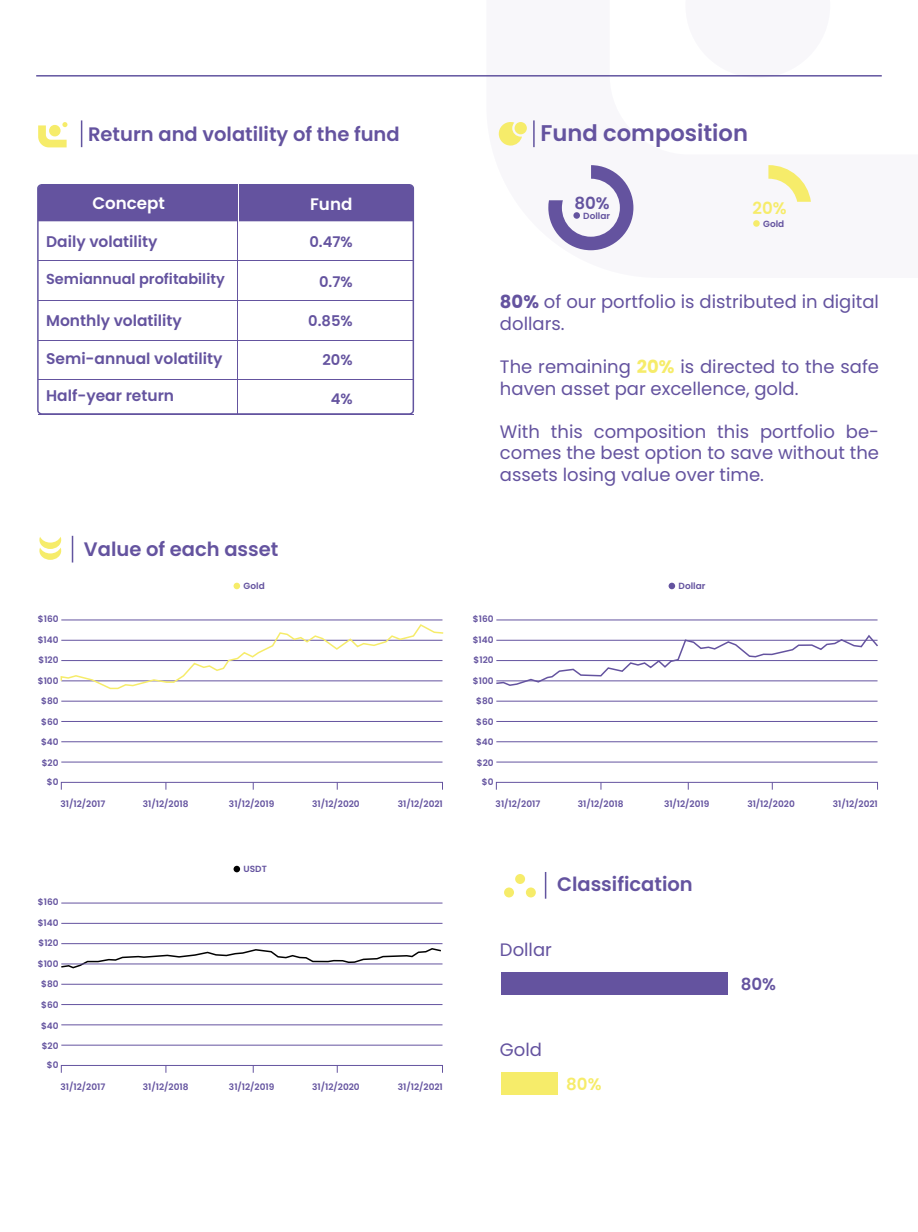
<style>
.page{position:relative;width:918px;height:1232px;background:#fff}
.page>*{position:absolute;margin:0;border:0;box-sizing:border-box;transform-origin:0 0}
.t1{font:600 22.65px "Poppins";color:#64539f}
.t2{font:600 19.5px "Poppins";color:#64539f}
.t3{font:18px/21.6px "Poppins";color:#64539f}
.t4{font:600 16.65px "Poppins";color:#fff}
.t5{font:600 16.65px "Poppins";color:#64539f}
.t6{font:600 16.65px "Poppins";color:#f6ec6a}
.t7{font:600 15.45px "Poppins";color:#64539f}
.t8{font:600 14.7px "Poppins";color:#64539f}
.t9{font:600 14.55px "Poppins";color:#64539f}
.t10{font:600 9px "Poppins";color:#64539f}
.s1{font-weight:700}
.s2{font-weight:700;color:#f6ec6a}
</style>
<div class="page">
<div style="left:40px;top:187px;width:371px;height:34px;background:#64539f"></div>
<div style="left:37px;top:184px;width:377px;height:231px;border:2px solid #62549f;border-radius:4px"></div>
<hr style="left:36px;top:75px;width:846px;height:2px;background:#62549f">
<hr style="left:237px;top:184px;width:1px;height:231px;background:#64539f">
<hr style="left:238px;top:184px;width:1px;height:37px;background:#fff">
<hr style="left:38px;top:260px;width:375px;height:1px;background:#64539f">
<hr style="left:38px;top:300px;width:375px;height:1px;background:#64539f">
<hr style="left:38px;top:340px;width:375px;height:1px;background:#64539f">
<hr style="left:38px;top:379px;width:375px;height:1px;background:#64539f">
<hr style="left:38px;top:414px;width:375px;height:1px;background:#64539f">
<svg style="left:81px;top:120px;width:1px;height:27px"></svg>
<hr style="left:533px;top:120px;width:2px;height:27px;background:#62549f">
<svg style="left:545px;top:872px;width:1px;height:26px"></svg>
<div style="left:515px;top:874px;width:10px;height:10px;background:#f6ec6a;border-radius:50%"></div>
<div style="left:526px;top:887px;width:10px;height:10px;background:#f6ec6a;border-radius:50%"></div>
<div style="left:504px;top:887px;width:10px;height:10px;background:#f6ec6a;border-radius:50%"></div>
<svg style="left:38px;top:122px;width:29px;height:25px"></svg>
<svg style="left:499px;top:122px;width:28px;height:24px"></svg>
<svg style="left:61px;top:948px;width:382px;height:21px"></svg>
<svg style="left:548px;top:165px;width:85px;height:85px"></svg>
<svg style="left:768px;top:165px;width:43px;height:37px"></svg>
<div style="left:753px;top:220px;width:7px;height:7px;background:#f6ec6a;border-radius:50%"></div>
<div style="left:573px;top:212px;width:7px;height:7px;background:#64539f;border-radius:50%"></div>
<svg style="left:72px;top:536px;width:1px;height:26px"></svg>
<svg style="left:39px;top:537px;width:22px;height:23px"></svg>
<hr style="left:61px;top:619px;width:382px;height:1px;background:#64539f">
<hr style="left:61px;top:701px;width:382px;height:1px;background:#64539f">
<hr style="left:61px;top:721px;width:382px;height:1px;background:#64539f">
<hr style="left:61px;top:741px;width:382px;height:1px;background:#64539f">
<hr style="left:61px;top:762px;width:382px;height:1px;background:#64539f">
<div style="left:61px;top:782px;width:382px;height:8px;border:1px solid #64539f"></div>
<div style="left:234px;top:582px;width:6px;height:7px;background:#f6ec6a;border-radius:50%"></div>
<svg style="left:60px;top:624px;width:384px;height:66px"></svg>
<hr style="left:61px;top:943px;width:382px;height:1px;background:#64539f">
<hr style="left:61px;top:923px;width:382px;height:1px;background:#64539f">
<hr style="left:61px;top:902px;width:382px;height:1px;background:#64539f">
<hr style="left:61px;top:963px;width:382px;height:1px;background:#64539f">
<hr style="left:61px;top:984px;width:382px;height:1px;background:#64539f">
<hr style="left:61px;top:1004px;width:382px;height:1px;background:#64539f">
<hr style="left:61px;top:1024px;width:382px;height:1px;background:#64539f">
<hr style="left:61px;top:1044px;width:382px;height:1px;background:#64539f">
<div style="left:61px;top:1065px;width:382px;height:8px;border:1px solid #64539f"></div>
<div style="left:234px;top:865px;width:6px;height:7px;background:#010101;border-radius:50%"></div>
<hr style="left:496px;top:619px;width:382px;height:1px;background:#64539f">
<hr style="left:496px;top:701px;width:382px;height:1px;background:#64539f">
<hr style="left:496px;top:721px;width:382px;height:1px;background:#64539f">
<hr style="left:496px;top:741px;width:382px;height:1px;background:#64539f">
<hr style="left:496px;top:762px;width:382px;height:1px;background:#64539f">
<div style="left:496px;top:782px;width:382px;height:8px;border:1px solid #64539f"></div>
<div style="left:669px;top:582px;width:6px;height:7px;background:#64539f;border-radius:50%"></div>
<svg style="left:496px;top:635px;width:382px;height:51px"></svg>
<div style="left:501px;top:972px;width:227px;height:23px;background:#64539f"></div>
<div style="left:501px;top:1072px;width:57px;height:23px;background:#f6ec6a"></div>
<h2 class="t2" style="left:88px;top:122px;width:313px">Return and volatility of the fund</h2>
<h1 class="t1" style="left:540px;top:119px;width:209px">Fund composition</h1>
<h3 class="t4" style="left:92px;top:193px;width:74px">Concept</h3>
<h3 class="t4" style="left:310px;top:194px;width:44px">Fund</h3>
<h3 class="t7" style="left:46px;top:233px;width:113px">Daily volatility</h3>
<h3 class="t8" style="left:309px;top:233px;width:45px">0.47%</h3>
<h3 class="t9" style="left:46px;top:271px;width:180px">Semiannual profitability</h3>
<h3 class="t8" style="left:319px;top:273px;width:35px">0.7%</h3>
<h3 class="t7" style="left:46px;top:312px;width:137px">Monthly volatility</h3>
<h3 class="t8" style="left:308px;top:312px;width:46px">0.85%</h3>
<h3 class="t7" style="left:46px;top:350px;width:178px">Semi-annual volatility</h3>
<h3 class="t8" style="left:323px;top:351px;width:32px">20%</h3>
<h3 class="t7" style="left:46px;top:386px;width:130px">Half-year return</h3>
<h3 class="t8" style="left:331px;top:390px;width:23px">4%</h3>
<p class="t10" style="left:38px;top:613px;width:22px">$160</p>
<p class="t10" style="left:38px;top:634px;width:22px">$140</p>
<p class="t10" style="left:39px;top:655px;width:21px">$120</p>
<p class="t10" style="left:38px;top:675px;width:22px">$100</p>
<p class="t10" style="left:41px;top:696px;width:19px">$80</p>
<p class="t10" style="left:41px;top:716px;width:19px">$60</p>
<p class="t10" style="left:41px;top:737px;width:19px">$40</p>
<p class="t10" style="left:42px;top:757px;width:18px">$20</p>
<p class="t10" style="left:47px;top:777px;width:13px">$0</p>
<h2 class="t2" style="left:84px;top:538px;width:196px">Value of each asset</h2>
<p class="t10" style="left:244px;top:581px;width:23px">Gold</p>
<p class="t10" style="left:61px;top:799px;width:46px">31/12/2017</p>
<p class="t10" style="left:143px;top:799px;width:47px">31/12/2018</p>
<p class="t10" style="left:229px;top:799px;width:47px">31/12/2019</p>
<p class="t10" style="left:312px;top:799px;width:49px">31/12/2020</p>
<p class="t10" style="left:398px;top:799px;width:46px">31/12/2021</p>
<p class="t10" style="left:38px;top:896px;width:22px">$160</p>
<p class="t10" style="left:38px;top:917px;width:22px">$140</p>
<p class="t10" style="left:39px;top:938px;width:21px">$120</p>
<p class="t10" style="left:38px;top:958px;width:22px">$100</p>
<p class="t10" style="left:41px;top:979px;width:19px">$80</p>
<p class="t10" style="left:41px;top:999px;width:19px">$60</p>
<p class="t10" style="left:41px;top:1020px;width:19px">$40</p>
<p class="t10" style="left:42px;top:1040px;width:18px">$20</p>
<p class="t10" style="left:47px;top:1060px;width:13px">$0</p>
<p class="t10" style="left:244px;top:864px;width:25px">USDT</p>
<p class="t10" style="left:61px;top:1081px;width:46px">31/12/2017</p>
<p class="t10" style="left:143px;top:1081px;width:47px">31/12/2018</p>
<p class="t10" style="left:229px;top:1081px;width:47px">31/12/2019</p>
<p class="t10" style="left:312px;top:1081px;width:49px">31/12/2020</p>
<p class="t10" style="left:398px;top:1081px;width:46px">31/12/2021</p>
<h3 class="t5" style="left:575px;top:193px;width:37px">80%</h3>
<p class="t10" style="left:583px;top:210px;width:28px">Dollar</p>
<h3 class="t6" style="left:752px;top:198px;width:36px">20%</h3>
<p class="t10" style="left:763px;top:218px;width:23px">Gold</p>
<h3 class="t3" style="left:500px;top:291px;width:381px"><span class="s1">80%</span> of our portfolio is distributed in digital dollars.</h3>
<h3 class="t3" style="left:500px;top:356px;width:381px">The remaining <span class="s2">20%</span> is directed to the safe haven asset par excellence, gold.</h3>
<h3 class="t3" style="left:500px;top:421px;width:381px;text-align:justify">With this composition this portfolio be&shy;comes the best option to save without the assets losing value over time.</h3>
<p class="t10" style="left:473px;top:613px;width:22px">$160</p>
<p class="t10" style="left:473px;top:634px;width:22px">$140</p>
<p class="t10" style="left:474px;top:655px;width:21px">$120</p>
<p class="t10" style="left:473px;top:675px;width:22px">$100</p>
<p class="t10" style="left:476px;top:696px;width:19px">$80</p>
<p class="t10" style="left:476px;top:716px;width:19px">$60</p>
<p class="t10" style="left:476px;top:737px;width:19px">$40</p>
<p class="t10" style="left:477px;top:757px;width:18px">$20</p>
<p class="t10" style="left:482px;top:777px;width:13px">$0</p>
<p class="t10" style="left:679px;top:581px;width:28px">Dollar</p>
<p class="t10" style="left:496px;top:799px;width:46px">31/12/2017</p>
<p class="t10" style="left:578px;top:799px;width:47px">31/12/2018</p>
<p class="t10" style="left:664px;top:799px;width:47px">31/12/2019</p>
<p class="t10" style="left:747px;top:799px;width:49px">31/12/2020</p>
<p class="t10" style="left:833px;top:799px;width:46px">31/12/2021</p>
<h2 class="t2" style="left:557px;top:873px;width:137px">Classification</h2>
<h3 class="t3" style="left:500px;top:939px;width:53px">Dollar</h3>
<h3 class="t3" style="left:500px;top:1039px;width:44px">Gold</h3>
<h3 class="t6" style="left:566px;top:1074px;width:37px">80%</h3>
<h3 class="t5" style="left:741px;top:975px;width:37px">80%</h3>
</div>
